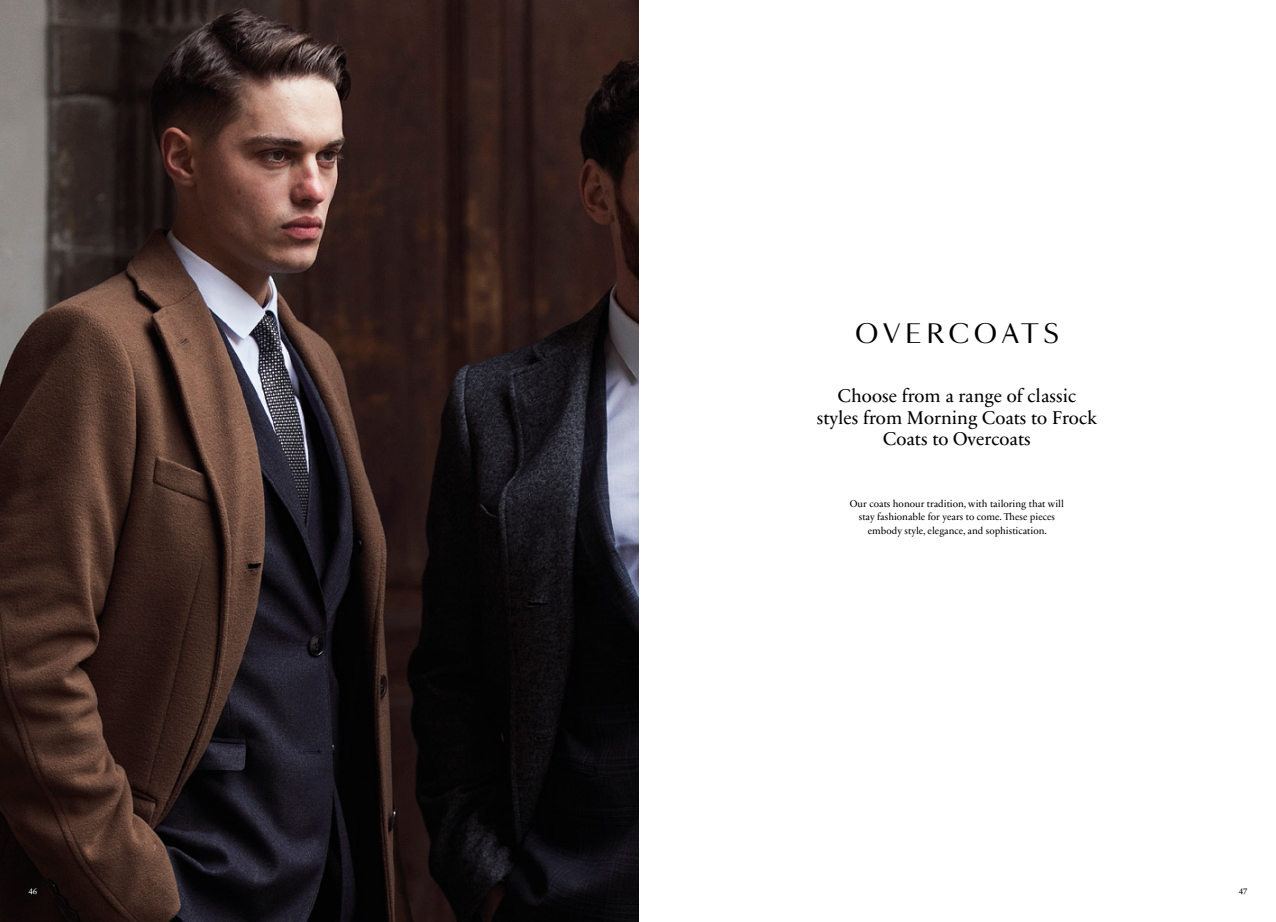
<style>
.page{position:relative;width:1276px;height:922px;background:#fff}
.page>*{position:absolute;margin:0;border:0;box-sizing:border-box;transform-origin:0 0}
.t1{font:25px "Sang Bleu OG Sans Trial";letter-spacing:.185em;color:#000}
.t2{font:18.75px/21.2px "Sabon Next LT";color:#000;text-align:center}
.t3{font:10px/13.8px "Sabon Next LT";color:#000;text-align:center}
.t4{font:8.75px "Sabon Next LT";color:#fff}
.t5{font:8.75px "Sabon Next LT";color:#000}
</style>
<div class="page">
<img style="left:0;top:0;width:638px;height:921px">
<h1 class="t1" style="left:855px;top:322px;width:205px">OVERCOATS</h1>
<h2 class="t2" style="left:817px;top:386px;width:282px">Choose from a range of classic styles from Morning Coats to Frock<br>Coats to Overcoats</h2>
<p class="t3" style="left:850px;top:497px;width:216px">Our coats honour tradition, with tailoring that will stay fashionable for years to come. These pieces embody style, elegance, and sophistication.</p>
<p class="t4" style="left:28px;top:885px;width:10px">46</p>
<p class="t5" style="left:1239px;top:885px;width:10px">47</p>
</div>
